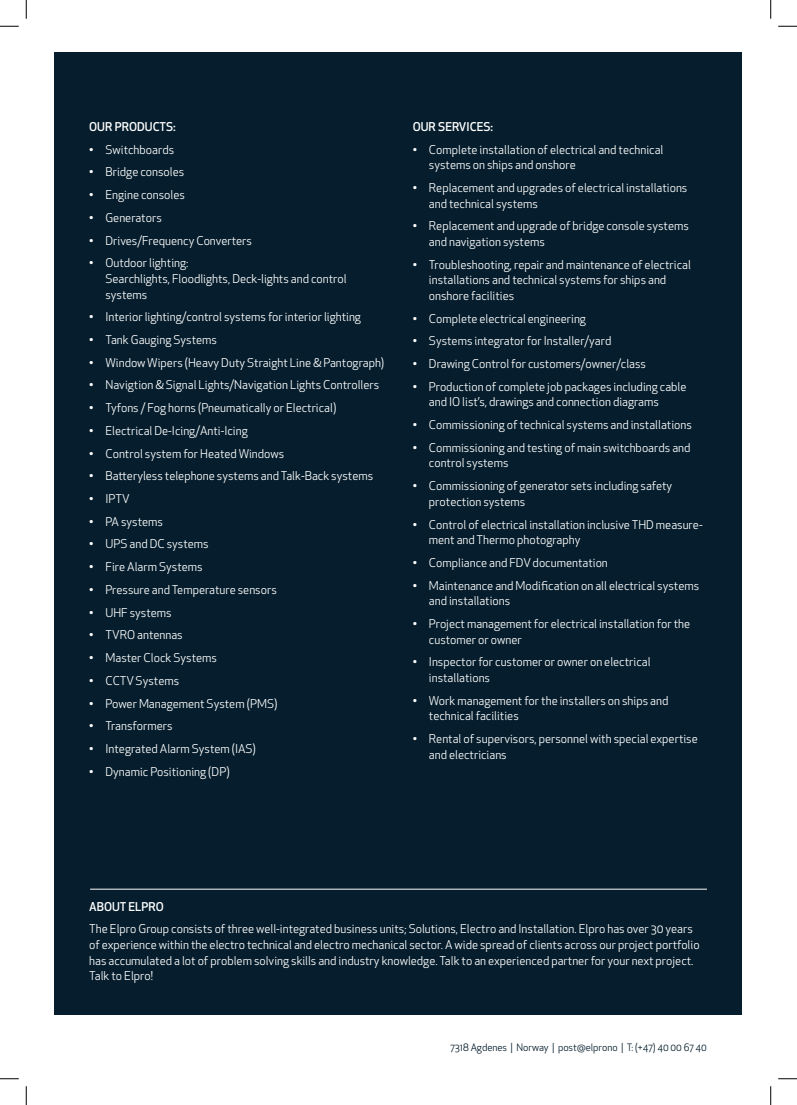
<style>
.page{position:relative;width:797px;height:1105px;background:#fff}
.page>*{position:absolute;margin:0;border:0;box-sizing:border-box;transform-origin:0 0}
.t1{font:11.88px/15.6px "Apex New";color:#fff}
.t2{font:500 11.88px "Apex New";color:#fff}
.t3{font:10px "Apex New";color:#051d2c}
</style>
<div class="page">
<div style="left:55px;top:53px;width:687px;height:962px;background:#051d2c"></div>
<hr style="left:90px;top:889px;width:617px;height:1px;background:#fff">
<svg style="left:0;top:25px;width:19px;height:2px"></svg>
<svg style="left:778px;top:25px;width:19px;height:2px"></svg>
<svg style="left:0;top:1078px;width:19px;height:1px"></svg>
<svg style="left:778px;top:1078px;width:19px;height:1px"></svg>
<svg style="left:25px;top:0;width:2px;height:19px"></svg>
<svg style="left:25px;top:1086px;width:2px;height:19px"></svg>
<svg style="left:770px;top:0;width:1px;height:19px"></svg>
<svg style="left:770px;top:1086px;width:1px;height:19px"></svg>
<p class="t2" style="left:89px;top:119px;width:88px">OUR PRODUCTS:</p>
<p class="t1" style="left:89px;top:142px;width:86px">• Switchboards</p>
<p class="t1" style="left:89px;top:164px;width:97px">• Bridge consoles</p>
<p class="t1" style="left:89px;top:187px;width:97px">• Engine consoles</p>
<p class="t1" style="left:89px;top:210px;width:74px">• Generators</p>
<p class="t1" style="left:89px;top:232px;width:164px">• Drives/Frequency Converters</p>
<p class="t1" style="left:105px;top:255px;width:243px;text-indent:-16px">• Outdoor lighting:<br>Searchlights, Floodlights, Deck-lights and control systems</p>
<p class="t1" style="left:89px;top:309px;width:273px">• Interior lighting/control systems for interior lighting</p>
<p class="t1" style="left:89px;top:332px;width:129px">• Tank Gauging Systems</p>
<p class="t1" style="left:89px;top:355px;width:296px">• Window Wipers (Heavy Duty Straight Line &amp; Pantograph)</p>
<p class="t1" style="left:89px;top:377px;width:291px">• Navigtion &amp; Signal Lights/Navigation Lights Controllers</p>
<p class="t1" style="left:89px;top:400px;width:249px">• Tyfons / Fog horns (Pneumatically or Electrical)</p>
<p class="t1" style="left:89px;top:423px;width:160px">• Electrical De-Icing/Anti-Icing</p>
<p class="t1" style="left:89px;top:445px;width:196px">• Control system for Heated Windows</p>
<p class="t1" style="left:89px;top:468px;width:285px">• Batteryless telephone systems and Talk-Back systems</p>
<p class="t1" style="left:89px;top:491px;width:42px">• IPTV</p>
<p class="t1" style="left:89px;top:514px;width:75px">• PA systems</p>
<p class="t1" style="left:89px;top:536px;width:121px">• UPS and DC systems</p>
<p class="t1" style="left:89px;top:559px;width:115px">• Fire Alarm Systems</p>
<p class="t1" style="left:89px;top:582px;width:189px">• Pressure and Temperature sensors</p>
<p class="t1" style="left:89px;top:604px;width:84px">• UHF systems</p>
<p class="t1" style="left:89px;top:627px;width:95px">• TVRO antennas</p>
<p class="t1" style="left:89px;top:650px;width:129px">• Master Clock Systems</p>
<p class="t1" style="left:89px;top:673px;width:91px">• CCTV Systems</p>
<p class="t1" style="left:89px;top:695px;width:190px">• Power Management System (PMS)</p>
<p class="t1" style="left:89px;top:718px;width:85px">• Transformers</p>
<p class="t1" style="left:89px;top:741px;width:168px">• Integrated Alarm System (IAS)</p>
<p class="t1" style="left:89px;top:763px;width:142px">• Dynamic Positioning (DP)</p>
<p class="t2" style="left:412px;top:119px;width:82px">OUR SERVICES:</p>
<p class="t1" style="left:429px;top:141px;width:236px;text-indent:-16px">• Complete installation of electrical and technical systems on ships and onshore</p>
<p class="t1" style="left:429px;top:180px;width:260px;text-indent:-16px">• Replacement and upgrades of electrical installations and technical systems</p>
<p class="t1" style="left:429px;top:218px;width:261px;text-indent:-16px">• Replacement and upgrade of bridge console systems and navigation systems</p>
<p class="t1" style="left:429px;top:256px;width:263px;text-indent:-16px">• Troubleshooting, repair and maintenance of electrical installations and technical systems for ships and onshore facilities</p>
<p class="t1" style="left:412px;top:310px;width:175px">• Complete electrical engineering</p>
<p class="t1" style="left:412px;top:333px;width:200px">• Systems integrator for Installer/yard</p>
<p class="t1" style="left:412px;top:356px;width:235px">• Drawing Control for customers/owner/class</p>
<p class="t1" style="left:429px;top:379px;width:259px;text-indent:-16px">• Production of complete job packages including cable and IO list’s, drawings and connection diagrams</p>
<p class="t1" style="left:412px;top:417px;width:281px">• Commissioning of technical systems and installations</p>
<p class="t1" style="left:429px;top:440px;width:263px;text-indent:-16px">• Commissioning and testing of main switchboards and control systems</p>
<p class="t1" style="left:429px;top:478px;width:245px;text-indent:-16px">• Commissioning of generator sets including safety protection systems</p>
<p class="t1" style="left:429px;top:516px;width:275px;text-indent:-16px">• Control of electrical installation inclusive THD measure&shy;ment and Thermo photography</p>
<p class="t1" style="left:412px;top:555px;width:197px">• Compliance and FDV documentation</p>
<p class="t1" style="left:429px;top:577px;width:272px;text-indent:-16px">• Maintenance and Modification on all electrical systems and installations</p>
<p class="t1" style="left:429px;top:616px;width:263px;text-indent:-16px">• Project management for electrical installation for the customer or owner</p>
<p class="t1" style="left:429px;top:654px;width:223px;text-indent:-16px">• Inspector for customer or owner on electrical installations</p>
<p class="t1" style="left:429px;top:692px;width:241px;text-indent:-16px">• Work management for the installers on ships and technical facilities</p>
<p class="t1" style="left:429px;top:731px;width:270px;text-indent:-16px">• Rental of supervisors, personnel with special expertise and electricians</p>
<p class="t2" style="left:89px;top:898px;width:76px">ABOUT ELPRO</p>
<p class="t1" style="left:89px;top:921px;width:612px">The Elpro Group consists of three well-integrated business units; Solutions, Electro and Installation. Elpro has over 30 years of experience within the electro technical and electro mechanical sector. A wide spread of clients across our project portfolio has accumulated a lot of problem solving skills and industry knowledge. Talk to an experienced partner for your next project.<br>Talk to Elpro!</p>
<p class="t3" style="left:450px;top:1041px;width:258px">7318 Agdenes | Norway | post@elprono | T: (+47) 40 00 67 40</p>
</div>
